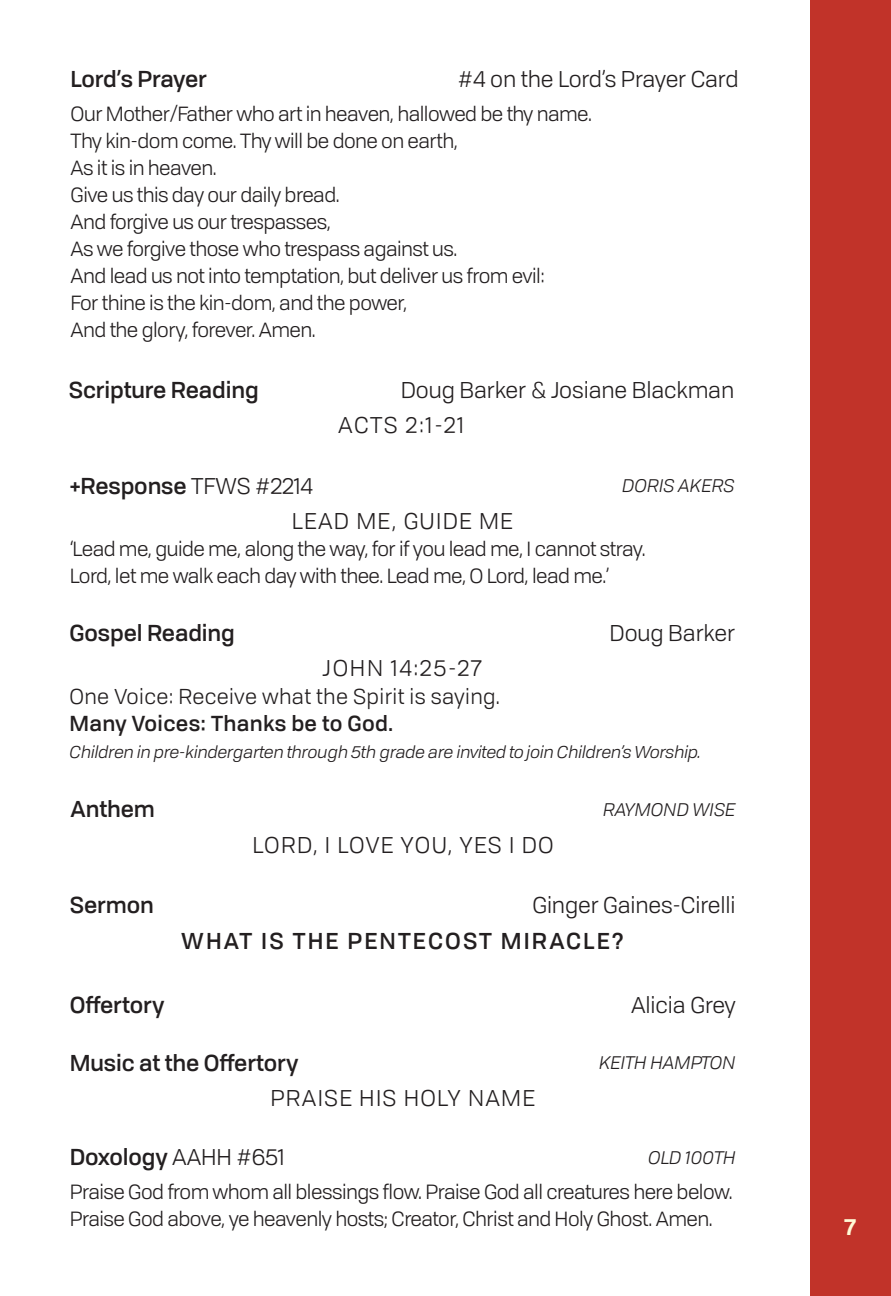
<style>
.page{position:relative;width:891px;height:1296px;background:#fff}
.page>*{position:absolute;margin:0;border:0;box-sizing:border-box;transform-origin:0 0}
.t1{font:500 22.5px "Tofino Pro Personal";letter-spacing:-.005em;color:#231f20}
.t2{font:22.5px "Tofino Pro Personal";letter-spacing:-.005em;color:#231f20}
.t3{font:22.5px "Tofino Pro Personal";letter-spacing:.055em;color:#231f20}
.t4{font:500 22.5px "Tofino Pro Personal";letter-spacing:.095em;color:#231f20}
.t5{font:22.5px "Tofino Pro Personal";letter-spacing:.075em;color:#231f20}
.t6{font:600 22.5px "Tofino Pro Personal";color:#fffbd6}
.t7{font:21.15px "Tofino Pro Personal";letter-spacing:.015em;color:#231f20}
.t8{font:500 21.15px "Tofino Pro Personal";letter-spacing:.015em;color:#231f20}
.t9{font:20.25px "Tofino Pro Personal";letter-spacing:-.025em;color:#231f20}
.t10{font:italic 18px "Tofino Pro Personal";letter-spacing:-.005em;color:#231f20}
.t11{font:italic 16.88px "Tofino Pro Personal";letter-spacing:-.025em;color:#231f20}
.s1{font-weight:400}
</style>
<div class="page">
<div style="left:810px;top:0;width:81px;height:1296px;background:#c13329"></div>
<p class="t1" style="left:71px;top:62px;width:138px">Lord’s Prayer</p>
<p class="t2" style="left:458px;top:63px;width:282px">#4 on the Lord’s Prayer Card</p>
<p class="t9" style="left:71px;top:99px;width:523px">Our Mother/Father who art in heaven, hallowed be thy name.</p>
<p class="t9" style="left:71px;top:126px;width:389px">Thy kin-dom come. Thy will be done on earth,</p>
<p class="t9" style="left:71px;top:153px;width:148px">As it is in heaven.</p>
<p class="t9" style="left:71px;top:180px;width:270px">Give us this day our daily bread.</p>
<p class="t9" style="left:71px;top:207px;width:262px">And forgive us our trespasses,</p>
<p class="t9" style="left:71px;top:234px;width:388px">As we forgive those who trespass against us.</p>
<p class="t9" style="left:71px;top:261px;width:476px">And lead us not into temptation, but deliver us from evil:</p>
<p class="t9" style="left:71px;top:288px;width:338px">For thine is the kin-dom, and the power,</p>
<p class="t9" style="left:71px;top:315px;width:247px">And the glory, forever. Amen.</p>
<p class="t1" style="left:69px;top:372px;width:191px">Scripture Reading</p>
<p class="t2" style="left:401px;top:373px;width:335px">Doug Barker &amp; Josiane Blackman</p>
<p class="t2" style="left:338px;top:408px;width:128px">ACTS 2:1-21</p>
<p class="t1" style="left:70px;top:468px;width:245px">+Response <span class="s1">TFWS #2214</span></p>
<p class="t10" style="left:622px;top:472px;width:114px">DORIS AKERS</p>
<p class="t3" style="left:292px;top:505px;width:223px">LEAD ME, GUIDE ME</p>
<p class="t9" style="left:70px;top:534px;width:577px">‘Lead me, guide me, along the way, for if you lead me, I cannot stray.</p>
<p class="t9" style="left:70px;top:561px;width:541px">Lord, let me walk each day with thee. Lead me, O Lord, lead me.’</p>
<p class="t1" style="left:70px;top:616px;width:167px">Gospel Reading</p>
<p class="t2" style="left:610px;top:617px;width:127px">Doug Barker</p>
<p class="t5" style="left:323px;top:652px;width:160px">JOHN 14:25-27</p>
<p class="t7" style="left:70px;top:681px;width:432px">One Voice: Receive what the Spirit is saying.</p>
<p class="t8" style="left:70px;top:707px;width:325px">Many Voices: Thanks be to God.</p>
<p class="t11" style="left:70px;top:740px;width:633px">Children in pre-kindergarten through 5th grade are invited to join Children’s Worship.</p>
<p class="t1" style="left:71px;top:792px;width:86px">Anthem</p>
<p class="t10" style="left:603px;top:796px;width:134px">RAYMOND WISE</p>
<p class="t3" style="left:253px;top:829px;width:303px">LORD, I LOVE YOU, YES I DO</p>
<p class="t1" style="left:70px;top:888px;width:86px">Sermon</p>
<p class="t2" style="left:532px;top:889px;width:205px">Ginger Gaines-Cirelli</p>
<p class="t4" style="left:181px;top:923px;width:445px">WHAT IS THE PENTECOST MIRACLE?</p>
<p class="t1" style="left:70px;top:988px;width:96px">Offertory</p>
<p class="t2" style="left:631px;top:989px;width:106px">Alicia Grey</p>
<p class="t1" style="left:70px;top:1045px;width:230px">Music at the Offertory</p>
<p class="t10" style="left:599px;top:1050px;width:138px">KEITH HAMPTON</p>
<p class="t3" style="left:270px;top:1082px;width:266px">PRAISE HIS HOLY NAME</p>
<p class="t1" style="left:70px;top:1140px;width:217px">Doxology <span class="s1">AAHH #651</span></p>
<p class="t10" style="left:648px;top:1144px;width:89px">OLD 100TH</p>
<p class="t9" style="left:70px;top:1177px;width:664px">Praise God from whom all blessings flow. Praise God all creatures here below.</p>
<p class="t9" style="left:70px;top:1204px;width:644px">Praise God above, ye heavenly hosts; Creator, Christ and Holy Ghost. Amen.</p>
<p class="t6" style="left:845px;top:1209px;width:13px">7</p>
</div>
